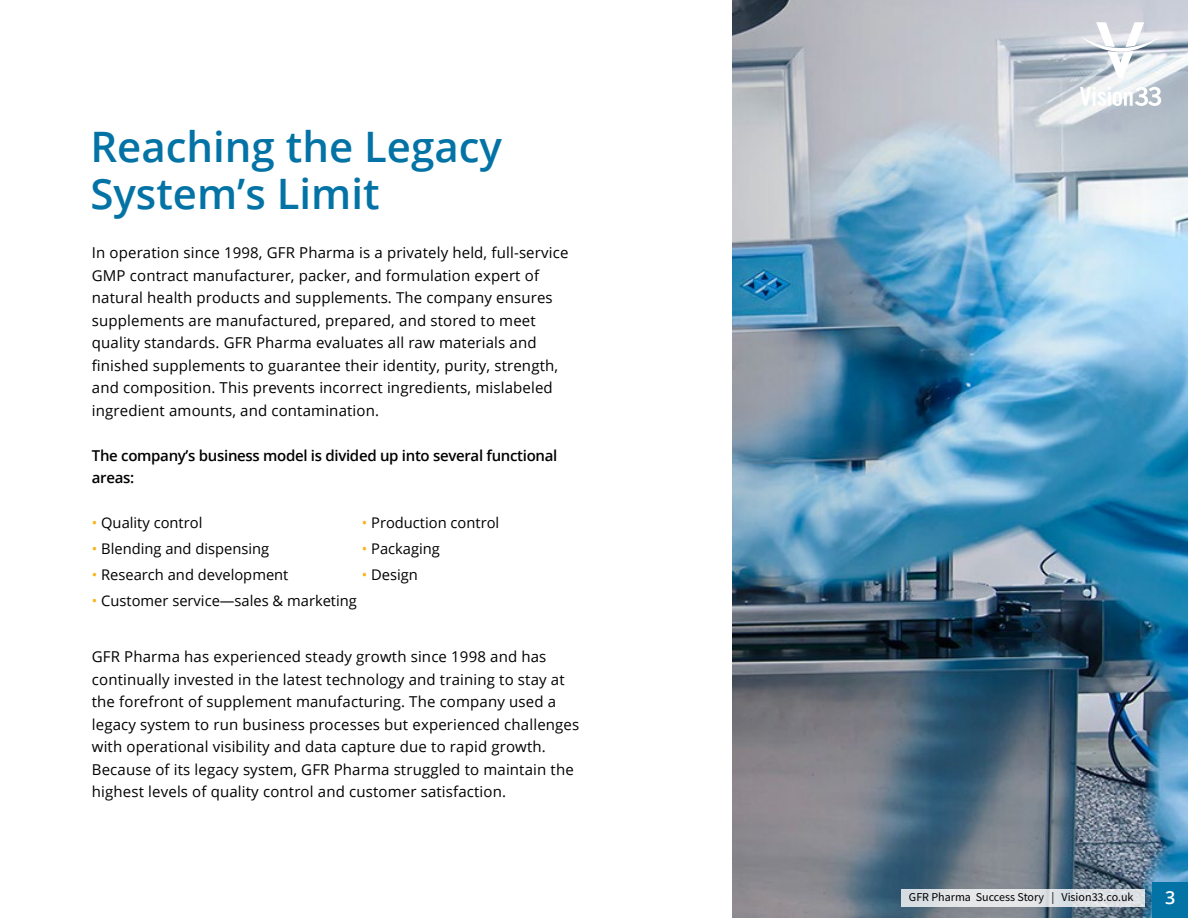
<style>
.page{position:relative;width:1188px;height:918px;background:#fff}
.page>*{position:absolute;margin:0;border:0;box-sizing:border-box;transform-origin:0 0}
.t1{font:600 42px/46.5px "Open Sans";color:#0373a6}
.t2{font:600 18px "Open Sans";color:#fff}
.t3{font:15px/22.5px "Open Sans";letter-spacing:.01em;color:#000}
.t4{font:600 15px/22.5px "Open Sans";letter-spacing:-.02em;color:#000}
.t5{font:14.7px "Open Sans";color:#000}
.t6{font:12px "Source Sans Pro";color:#000}
.s1{color:#fab416}
</style>
<div class="page">
<img style="left:732px;top:0;width:456px;height:918px">
<svg style="left:1080px;top:22px;width:80px;height:56px"></svg>
<svg style="left:1080px;top:87px;width:81px;height:19px"></svg>
<div style="left:1152px;top:882px;width:36px;height:36px;background:#0373a6"></div>
<div style="left:902px;top:889px;width:243px;height:18px;background:#e1e4e7"></div>
<h1 class="t1" style="left:90px;top:123px;width:413px">Reaching the Legacy<br>System’s Limit</h1>
<p class="t3" style="left:92px;top:241px;width:478px">In operation since 1998, GFR Pharma is a privately held, full-service GMP contract manufacturer, packer, and formulation expert of natural health products and supplements. The company ensures supplements are manufactured, prepared, and stored to meet quality standards. GFR Pharma evaluates all raw materials and finished supplements to guarantee their identity, purity, strength, and composition. This prevents incorrect ingredients, mislabeled ingredient amounts, and contamination.</p>
<p class="t4" style="left:92px;top:444px;width:467px">The company’s business model is divided up into several functional areas:</p>
<p class="t5" style="left:92px;top:513px;width:112px"><span class="s1">•</span> Quality control</p>
<p class="t5" style="left:362px;top:513px;width:139px"><span class="s1">•</span> Production control</p>
<p class="t5" style="left:92px;top:539px;width:179px"><span class="s1">•</span> Blending and dispensing</p>
<p class="t5" style="left:362px;top:539px;width:80px"><span class="s1">•</span> Packaging</p>
<p class="t5" style="left:92px;top:565px;width:198px"><span class="s1">•</span> Research and development</p>
<p class="t5" style="left:362px;top:565px;width:58px"><span class="s1">•</span> Design</p>
<p class="t5" style="left:92px;top:591px;width:267px"><span class="s1">•</span> Customer service—sales &amp; marketing</p>
<p class="t3" style="left:92px;top:645px;width:489px">GFR Pharma has experienced steady growth since 1998 and has continually invested in the latest technology and training to stay at the forefront of supplement manufacturing. The company used a legacy system to run business processes but experienced challenges with operational visibility and data capture due to rapid growth.<br>Because of its legacy system, GFR Pharma struggled to maintain the highest levels of quality control and customer satisfaction.</p>
<p class="t6" style="left:909px;top:889px;width:226px">GFR Pharma Success Story | Vision33.co.uk</p>
<p class="t2" style="left:1165px;top:885px;width:12px">3</p>
</div>
